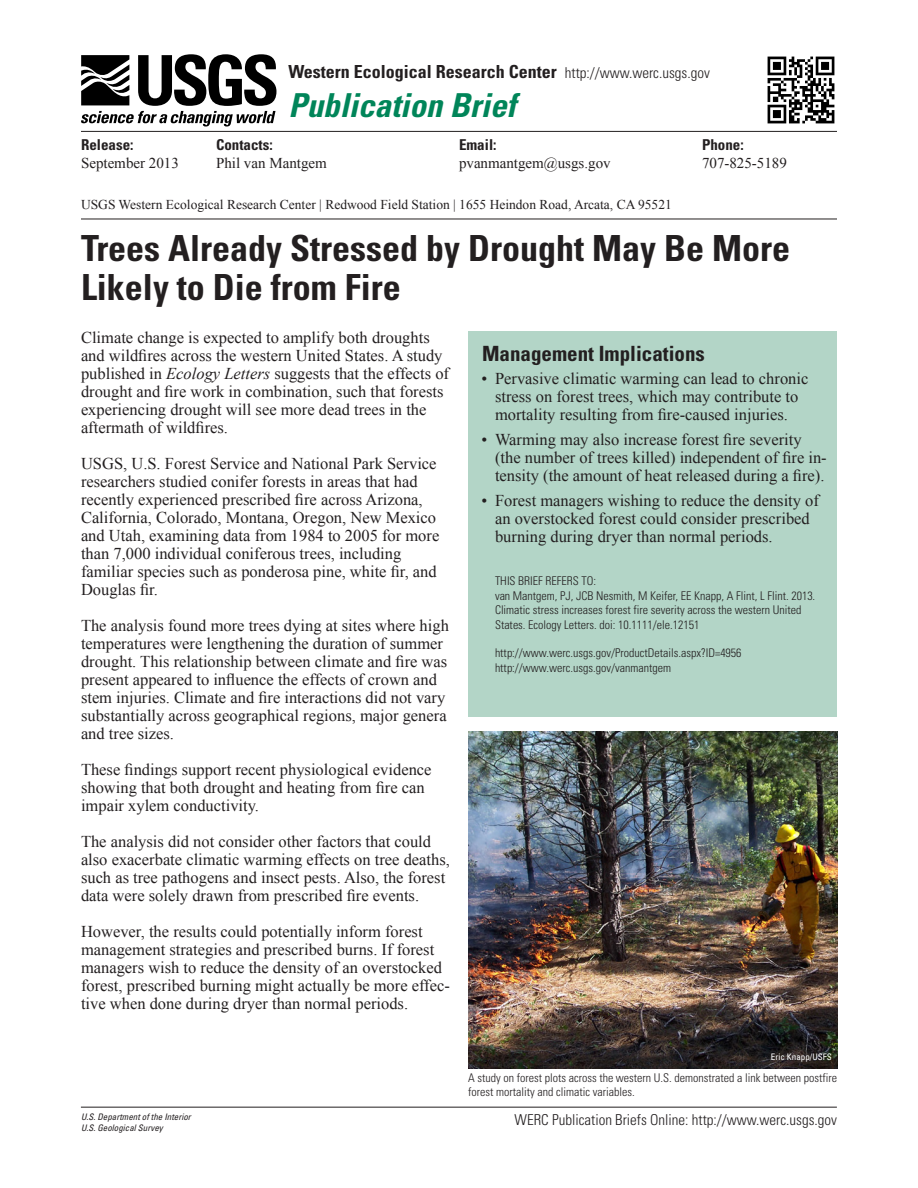
<style>
.page{position:relative;width:918px;height:1188px;background:#fff}
.page>*{position:absolute;margin:0;border:0;box-sizing:border-box;transform-origin:0 0}
.Headline_Text{font:700 condensed 36px/39px "Univers";color:#231f20}
.PubBrief_Header{font:italic 700 condensed 33px "Univers";color:#008559}
.t1{font:700 condensed 21px "Univers";color:#231f20}
.t2{font:700 condensed 18px "Univers";color:#231f20}
.Body_Text{font:16.5px/18px "Times New Roman";color:#231f20}
.URL_Footer{font:300 condensed 15px "Univers";color:#231f20}
.Contact_Text{font:15px "Times New Roman";color:#231f20}
.Contact_Header{font:700 condensed 15px "Univers";color:#231f20}
.Contact_Header-2{font:15px "Times New Roman";color:#231f20}
.Address_Text{font:13.5px "Times New Roman";color:#231f20}
.Citation_Text{font:300 condensed 12px/14.4px "Univers";color:#231f20}
.Cutline_Text{font:300 condensed 12px/14.4px "Univers";color:#231f20}
.USGS_Footer{font:italic condensed 9px "Univers";color:#231f20}
.Photo_Credits{font:condensed 9px "Univers";color:#fff}
.s1{font-weight:300;font-size:15px}
.s2{font-style:italic}
</style>
<div class="page">
<hr style="left:81px;top:131px;width:756px;height:1px;background:#231f20">
<hr style="left:81px;top:219px;width:756px;height:1px;background:#231f20">
<svg style="left:81px;top:54px;width:196px;height:73px"></svg>
<div style="left:468px;top:331px;width:369px;height:385px;background:#b3d5c7"></div>
<hr style="left:81px;top:1107px;width:756px;height:1px;background:#231f20">
<img style="left:468px;top:731px;width:369px;height:337px">
<img style="left:767px;top:56px;width:68px;height:68px">
<p class="t2" style="left:288px;top:60px;width:423px">Western Ecological Research Center <span class="s1">http://www.werc.usgs.gov</span></p>
<p class="PubBrief_Header" style="left:288px;top:85px;width:229px">Publication Brief</p>
<p class="Contact_Header" style="left:216px;top:135px;width:58px">Contacts:</p>
<p class="Contact_Header-2" style="left:216px;top:153px;width:112px">Phil van Mantgem</p>
<p class="Contact_Header" style="left:81px;top:135px;width:54px">Release:</p>
<p class="Contact_Text" style="left:81px;top:153px;width:99px">September 2013</p>
<p class="Address_Text" style="left:81px;top:195px;width:592px">USGS Western Ecological Research Center | Redwood Field Station | 1655 Heindon Road, Arcata, CA 95521</p>
<p class="Contact_Header" style="left:459px;top:135px;width:39px">Email:</p>
<p class="Contact_Text" style="left:459px;top:153px;width:153px">pvanmantgem@usgs.gov</p>
<p class="Contact_Header" style="left:702px;top:135px;width:43px">Phone:</p>
<p class="Contact_Text" style="left:702px;top:153px;width:86px">707-825-5189</p>
<p class="Headline_Text" style="left:81px;top:229px;width:711px">Trees Already Stressed by Drought May Be More<br>Likely to Die from Fire</p>
<p class="Body_Text" style="left:81px;top:328px;width:370px">Climate change is expected to amplify both droughts and wildfires across the western United States. A study published in <span class="s2">Ecology Letters</span> suggests that the effects of drought and fire work in combination, such that forests experiencing drought will see more dead trees in the aftermath of wildfires.</p>
<p class="Body_Text" style="left:81px;top:454px;width:360px">USGS, U.S. Forest Service and National Park Service researchers studied conifer forests in areas that had recently experienced prescribed fire across Arizona, California, Colorado, Montana, Oregon, New Mexico and Utah, examining data from 1984 to 2005 for more than 7,000 individual coniferous trees, including familiar species such as ponderosa pine, white fir, and Douglas fir.</p>
<p class="Body_Text" style="left:81px;top:616px;width:369px">The analysis found more trees dying at sites where high temperatures were lengthening the duration of summer drought. This relationship between climate and fire was present appeared to influence the effects of crown and stem injuries. Climate and fire interactions did not vary substantially across geographical regions, major genera and tree sizes.</p>
<p class="Body_Text" style="left:81px;top:760px;width:352px">These findings support recent physiological evidence showing that both drought and heating from fire can impair xylem conductivity.</p>
<p class="Body_Text" style="left:81px;top:832px;width:370px">The analysis did not consider other factors that could also exacerbate climatic warming effects on tree deaths, such as tree pathogens and insect pests. Also, the forest data were solely drawn from prescribed fire events.</p>
<p class="Body_Text" style="left:81px;top:922px;width:370px">However, the results could potentially inform forest management strategies and prescribed burns. If forest managers wish to reduce the density of an overstocked forest, prescribed burning might actually be more effec&shy;tive when done during dryer than normal periods.</p>
<p class="USGS_Footer" style="left:81px;top:1111px;width:111px">U.S. Department of the Interior</p>
<p class="USGS_Footer" style="left:81px;top:1122px;width:83px">U.S. Geological Survey</p>
<p class="t1" style="left:482px;top:340px;width:224px">Management Implications</p>
<p class="Body_Text" style="left:482px;top:369px;width:328px;text-align:center">• Pervasive climatic warming can lead to chronic stress on forest trees, which may contribute to mortality resulting from fire-caused injuries.</p>
<p class="Body_Text" style="left:495px;top:431px;width:333px;text-indent:-14px">• Warming may also increase forest fire severity (the number of trees killed) independent of fire in&shy;tensity (the amount of heat released during a fire).</p>
<p class="Body_Text" style="left:495px;top:492px;width:325px;text-indent:-14px">• Forest managers wishing to reduce the density of an overstocked forest could consider prescribed burning during dryer than normal periods.</p>
<p class="Citation_Text" style="left:495px;top:574px;width:103px">THIS BRIEF REFERS TO:</p>
<p class="Citation_Text" style="left:495px;top:588px;width:322px">van Mantgem, PJ, JCB Nesmith, M Keifer, EE Knapp, A Flint, L Flint. 2013.<br>Climatic stress increases forest fire severity across the western United<br>States. Ecology Letters. doi: 10.1111/ele.12151</p>
<p class="Citation_Text" style="left:495px;top:646px;width:248px">http://www.werc.usgs.gov/ProductDetails.aspx?ID=4956</p>
<p class="Citation_Text" style="left:495px;top:660px;width:178px">http://www.werc.usgs.gov/vanmantgem</p>
<p class="Photo_Credits" style="left:771px;top:1051px;width:63px">Eric Knapp/USFS</p>
<p class="Cutline_Text" style="left:468px;top:1070px;width:371px">A study on forest plots across the western U.S. demonstrated a link between postfire forest mortality and climatic variables.</p>
<p class="URL_Footer" style="left:515px;top:1110px;width:324px">WERC Publication Briefs Online: http://www.werc.usgs.gov</p>
</div>
